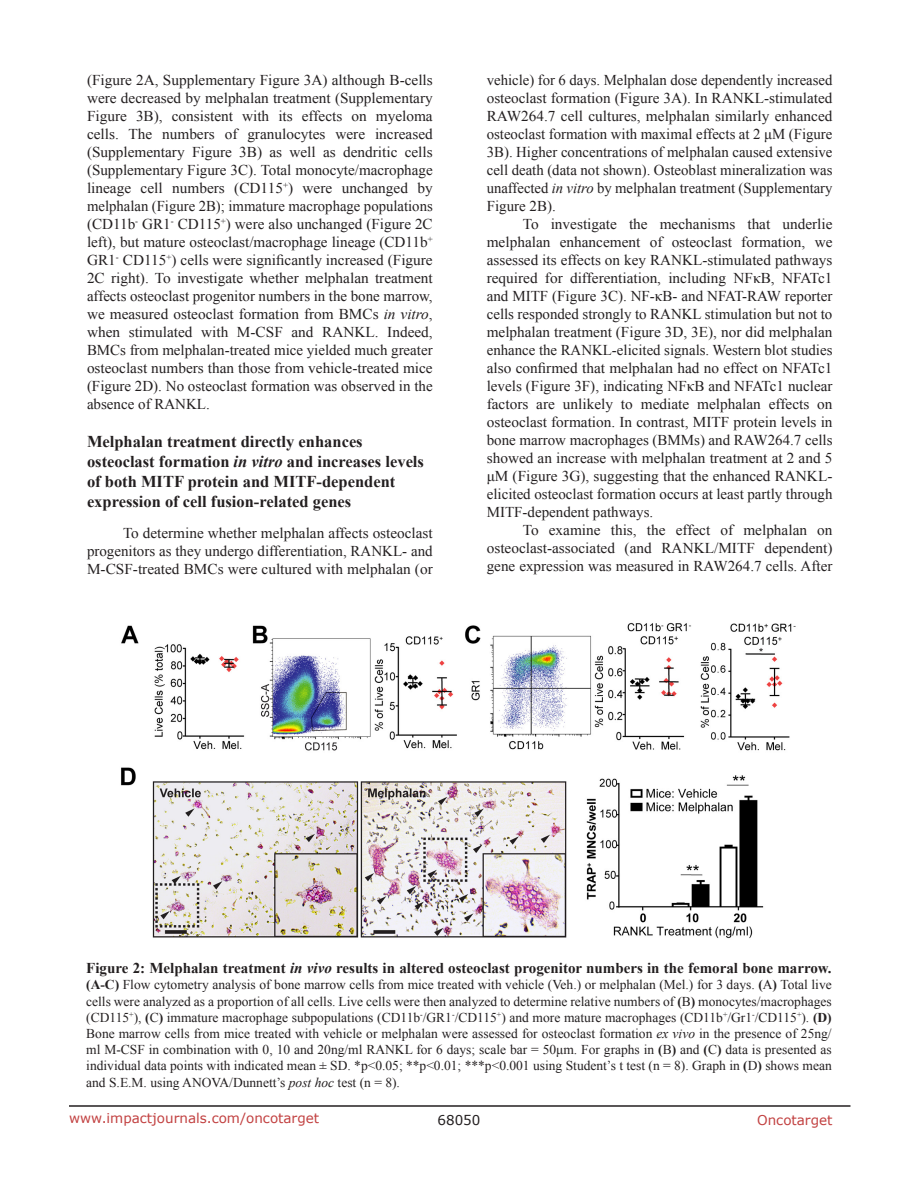
<style>
.page{position:relative;width:918px;height:1188px;background:#fff}
.page>*{position:absolute;margin:0;border:0;box-sizing:border-box;transform-origin:0 0}
.SubHeading{font:700 16.5px/19.8px "Times New Roman";color:#231f20}
.BodyText{font:15px/18px "Times New Roman";color:#231f20;text-align:justify}
.figuretext{font:700 15px "Times New Roman";color:#231f20}
.figuretext-2{font:13.5px/16.2px "Times New Roman";color:#231f20;text-align:justify}
.t1{font:13.5px "Verdana";color:#c24141}
.t2{font:13.5px "Verdana";color:#231f20}
.s1{font-style:italic}
.s2{font-weight:700}
</style>
<div class="page">
<hr style="left:69px;top:1105px;width:781px;height:2px;background:#231f20">
<img style="left:121px;top:622px;width:675px;height:317px">
<p class="BodyText" style="left:87px;top:71px;width:347px">(Figure 2A, Supplementary Figure 3A) although B-cells were decreased by melphalan treatment (Supplementary Figure 3B), consistent with its effects on myeloma cells. The numbers of granulocytes were increased (Supplementary Figure 3B) as well as dendritic cells (Supplementary Figure 3C). Total monocyte/macrophage lineage cell numbers (CD115<sup>+</sup>) were unchanged by melphalan (Figure 2B); immature macrophage populations (CD11b<sup>-</sup> GR1<sup>-</sup> CD115<sup>+</sup>) were also unchanged (Figure 2C left), but mature osteoclast/macrophage lineage (CD11b<sup>+ </sup>GR1<sup>-</sup> CD115<sup>+</sup>) cells were significantly increased (Figure 2C right). To investigate whether melphalan treatment affects osteoclast progenitor numbers in the bone marrow, we measured osteoclast formation from BMCs <span class="s1">in vitro</span>, when stimulated with M-CSF and RANKL. Indeed, BMCs from melphalan-treated mice yielded much greater osteoclast numbers than those from vehicle-treated mice (Figure 2D). No osteoclast formation was observed in the absence of RANKL.</p>
<p class="SubHeading" style="left:87px;top:431px;width:339px">Melphalan treatment directly enhances osteoclast formation <span class="s1">in vitro</span> and increases levels of both MITF protein and MITF-dependent expression of cell fusion-related genes</p>
<p class="BodyText" style="left:87px;top:524px;width:347px;text-indent:36px">To determine whether melphalan affects osteoclast progenitors as they undergo differentiation, RANKL- and M-CSF-treated BMCs were cultured with melphalan (or</p>
<p class="BodyText" style="left:487px;top:71px;width:347px">vehicle) for 6 days. Melphalan dose dependently increased osteoclast formation (Figure 3A). In RANKL-stimulated RAW264.7 cell cultures, melphalan similarly enhanced osteoclast formation with maximal effects at 2 μM (Figure 3B). Higher concentrations of melphalan caused extensive cell death (data not shown). Osteoblast mineralization was unaffected <span class="s1">in vitro</span> by melphalan treatment (Supplementary Figure 2B).</p>
<p class="BodyText" style="left:487px;top:215px;width:347px;text-indent:36px">To investigate the mechanisms that underlie melphalan enhancement of osteoclast formation, we assessed its effects on key RANKL-stimulated pathways required for differentiation, including NFκB, NFATc1 and MITF (Figure 3C). NF-κB- and NFAT-RAW reporter cells responded strongly to RANKL stimulation but not to melphalan treatment (Figure 3D, 3E), nor did melphalan enhance the RANKL-elicited signals. Western blot studies also confirmed that melphalan had no effect on NFATc1 levels (Figure 3F), indicating NFκB and NFATc1 nuclear factors are unlikely to mediate melphalan effects on osteoclast formation. In contrast, MITF protein levels in bone marrow macrophages (BMMs) and RAW264.7 cells showed an increase with melphalan treatment at 2 and 5 μM (Figure 3G), suggesting that the enhanced RANKL&shy;elicited osteoclast formation occurs at least partly through MITF-dependent pathways.</p>
<p class="BodyText" style="left:487px;top:521px;width:347px;text-indent:36px">To examine this, the effect of melphalan on osteoclast-associated (and RANKL/MITF dependent) gene expression was measured in RAW264.7 cells. After</p>
<p class="figuretext" style="left:86px;top:958px;width:747px">Figure 2: Melphalan treatment <span class="s1">in vivo</span> results in altered osteoclast progenitor numbers in the femoral bone marrow.</p>
<p class="figuretext-2" style="left:86px;top:977px;width:747px"><span class="s2">(A-C)</span> Flow cytometry analysis of bone marrow cells from mice treated with vehicle (Veh.) or melphalan (Mel.) for 3 days. <span class="s2">(</span>A<span class="s2">)</span> Total live cells were analyzed as a proportion of all cells. Live cells were then analyzed to determine relative numbers of <span class="s2">(</span>B<span class="s2">)</span> monocytes/macrophages (CD115<sup>+</sup>), <span class="s2">(</span>C<span class="s2">)</span> immature macrophage subpopulations (CD11b<sup>-</sup>/GR1<sup>-</sup>/CD115<sup>+</sup>) and more mature macrophages (CD11b<sup>+</sup>/Gr1<sup>-</sup>/CD115<sup>+</sup>). <span class="s2">(D)<br></span>Bone marrow cells from mice treated with vehicle or melphalan were assessed for osteoclast formation <span class="s1">ex vivo</span> in the presence of 25ng/ ml M-CSF in combination with 0, 10 and 20ng/ml RANKL for 6 days; scale bar = 50μm. For graphs in <span class="s2">(</span>B<span class="s2">)</span> and <span class="s2">(</span>C<span class="s2">)</span> data is presented as individual data points with indicated mean ± SD. *p&lt;0.05; **p&lt;0.01; ***p&lt;0.001 using Student’s t test (n = 8). Graph in <span class="s2">(</span>D<span class="s2">)</span> shows mean and S.E.M. using ANOVA/Dunnett’s <span class="s1">post hoc</span> test (n = 8).</p>
<p class="t1" style="left:69px;top:1109px;width:252px">www.impactjournals.com/oncotarget</p>
<p class="t2" style="left:438px;top:1111px;width:44px">68050</p>
<p class="t1" style="left:757px;top:1111px;width:77px">Oncotarget</p>
</div>
